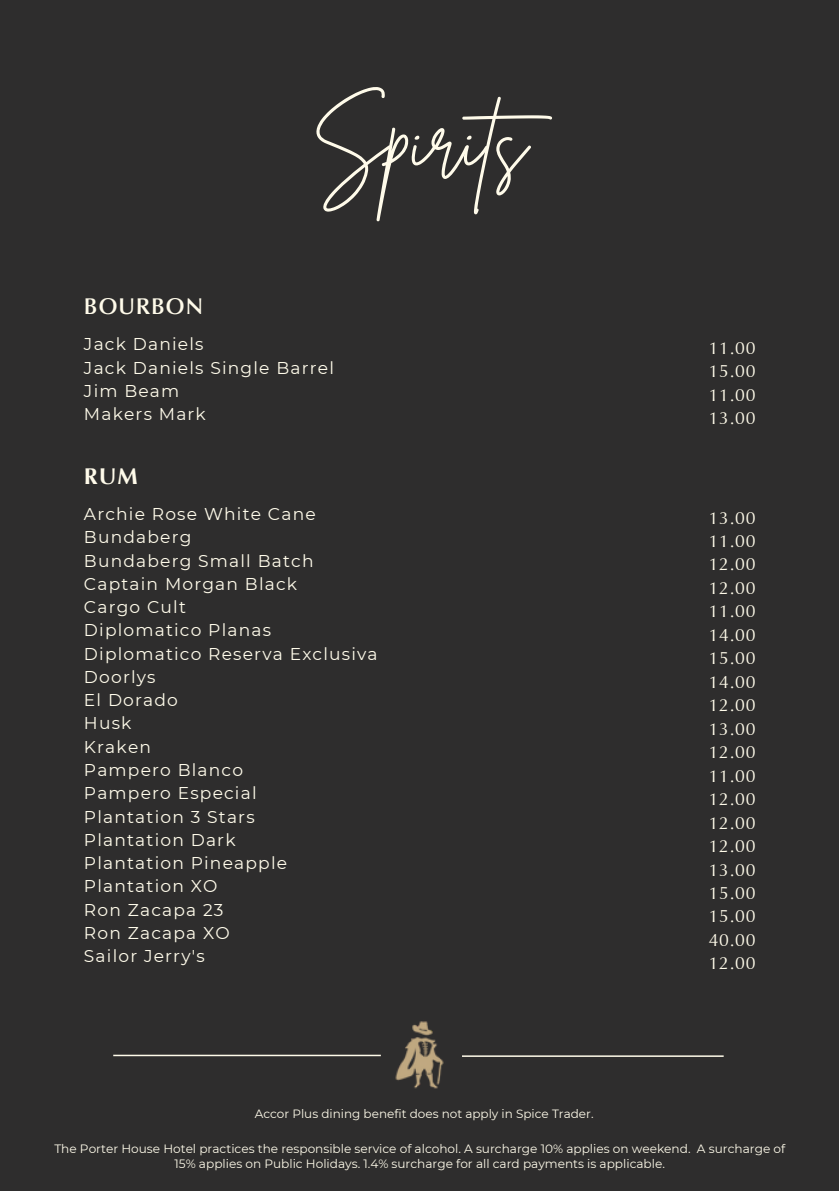
<style>
.page{position:relative;width:839px;height:1191px;background:#fff}
.page>*{position:absolute;margin:0;border:0;box-sizing:border-box;transform-origin:0 0}
.t1{font:80px "Brittany Signature";color:#fffbea}
.t2{font:600 22.8px "Optima LT Pro";letter-spacing:.04em;color:#fffbea}
.t3{font:700 22.8px "Optima LT Pro";color:#fffbea}
.t4{font:17.6px "Optima LT Pro";letter-spacing:.04em;color:#fffbea}
.t5{font:17px "Montserrat";letter-spacing:.07em;color:#fffbea}
.t6{font:12px/15.2px "Montserrat";color:#fffbea;text-align:center}
</style>
<div class="page">
<div style="left:0;top:0;width:838px;height:1191px;background:#2e2d2d"></div>
<hr style="left:113px;top:1055px;width:268px;height:1px;background:#fffbea">
<hr style="left:462px;top:1055px;width:261px;height:2px;background:#fffbea">
<img style="left:395px;top:1021px;width:49px;height:68px">
<p class="t2" style="left:84px;top:297px;width:121px">BOURBON</p>
<p class="t1" style="left:312px;top:88px;width:263px">Spirits</p>
<p class="t5" style="left:84px;top:334px;width:121px">Jack Daniels</p>
<p class="t5" style="left:84px;top:357px;width:251px">Jack Daniels Single Barrel</p>
<p class="t5" style="left:84px;top:380px;width:97px">Jim Beam</p>
<p class="t5" style="left:84px;top:404px;width:123px">Makers Mark</p>
<p class="t3" style="left:84px;top:467px;width:55px">RUM</p>
<p class="t5" style="left:84px;top:504px;width:233px">Archie Rose White Cane</p>
<p class="t5" style="left:84px;top:527px;width:109px">Bundaberg</p>
<p class="t5" style="left:84px;top:550px;width:231px">Bundaberg Small Batch</p>
<p class="t5" style="left:84px;top:573px;width:215px">Captain Morgan Black</p>
<p class="t5" style="left:84px;top:597px;width:103px">Cargo Cult</p>
<p class="t5" style="left:84px;top:620px;width:189px">Diplomatico Planas</p>
<p class="t5" style="left:84px;top:643px;width:295px">Diplomatico Reserva Exclusiva</p>
<p class="t5" style="left:84px;top:667px;width:73px">Doorlys</p>
<p class="t5" style="left:84px;top:690px;width:95px">El Dorado</p>
<p class="t5" style="left:84px;top:713px;width:49px">Husk</p>
<p class="t5" style="left:84px;top:736px;width:69px">Kraken</p>
<p class="t5" style="left:84px;top:760px;width:161px">Pampero Blanco</p>
<p class="t5" style="left:84px;top:783px;width:174px">Pampero Especial</p>
<p class="t5" style="left:84px;top:806px;width:172px">Plantation 3 Stars</p>
<p class="t5" style="left:84px;top:829px;width:153px">Plantation Dark</p>
<p class="t5" style="left:84px;top:853px;width:205px">Plantation Pineapple</p>
<p class="t5" style="left:84px;top:876px;width:135px">Plantation XO</p>
<p class="t5" style="left:84px;top:899px;width:141px">Ron Zacapa 23</p>
<p class="t5" style="left:84px;top:922px;width:147px">Ron Zacapa XO</p>
<p class="t5" style="left:84px;top:946px;width:122px">Sailor Jerry's</p>
<p class="t4" style="left:708px;top:341px;width:48px">11.00</p>
<p class="t4" style="left:708px;top:364px;width:48px">15.00</p>
<p class="t4" style="left:708px;top:388px;width:48px">11.00</p>
<p class="t4" style="left:708px;top:411px;width:48px">13.00</p>
<p class="t4" style="left:708px;top:511px;width:48px">13.00</p>
<p class="t4" style="left:708px;top:534px;width:48px">11.00</p>
<p class="t4" style="left:708px;top:558px;width:48px">12.00</p>
<p class="t4" style="left:708px;top:581px;width:48px">12.00</p>
<p class="t4" style="left:708px;top:605px;width:48px">11.00</p>
<p class="t4" style="left:708px;top:628px;width:48px">14.00</p>
<p class="t4" style="left:708px;top:651px;width:48px">15.00</p>
<p class="t4" style="left:708px;top:675px;width:48px">14.00</p>
<p class="t4" style="left:708px;top:698px;width:48px">12.00</p>
<p class="t4" style="left:708px;top:722px;width:48px">13.00</p>
<p class="t4" style="left:708px;top:745px;width:48px">12.00</p>
<p class="t4" style="left:708px;top:769px;width:48px">11.00</p>
<p class="t4" style="left:708px;top:792px;width:48px">12.00</p>
<p class="t4" style="left:708px;top:816px;width:48px">12.00</p>
<p class="t4" style="left:708px;top:839px;width:48px">12.00</p>
<p class="t4" style="left:708px;top:863px;width:48px">13.00</p>
<p class="t4" style="left:708px;top:886px;width:48px">15.00</p>
<p class="t4" style="left:708px;top:910px;width:48px">15.00</p>
<p class="t4" style="left:708px;top:933px;width:48px">40.00</p>
<p class="t4" style="left:708px;top:957px;width:48px">12.00</p>
<p class="t6" style="left:255px;top:1106px;width:340px">Accor Plus dining benefit does not apply in Spice Trader.</p>
<p class="t6" style="left:54px;top:1141px;width:732px">The Porter House Hotel practices the responsible service of alcohol. A surcharge 10% applies on weekend. A surcharge of<br>15% applies on Public Holidays. 1.4% surcharge for all card payments is applicable.</p>
</div>
